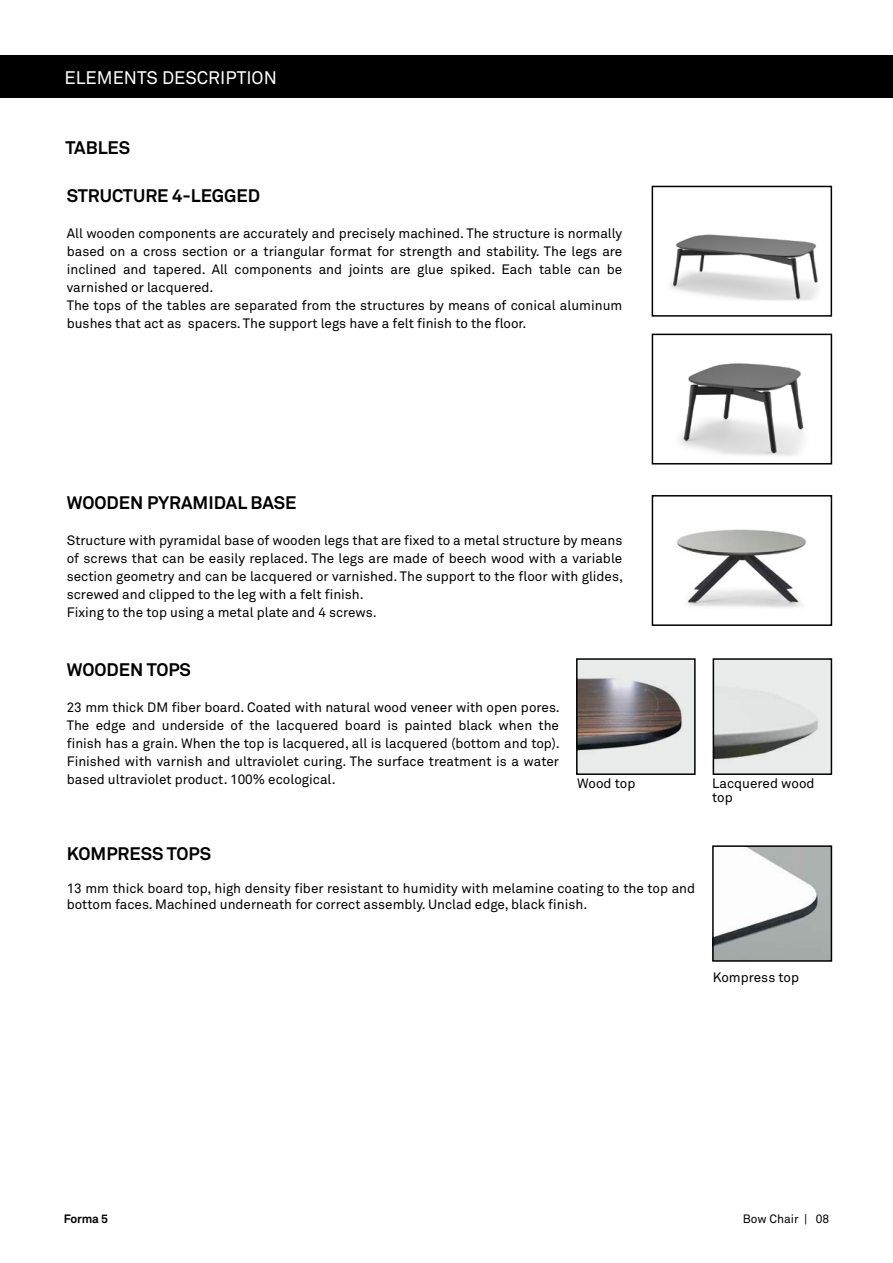
<style>
.page{position:relative;width:893px;height:1263px;background:#fff}
.page>*{position:absolute;margin:0;border:0;box-sizing:border-box;transform-origin:0 0}
.t1{font:700 18px "Akkurat";color:#000}
.t2{font:18px "Akkurat";color:#fff}
.t3{font:13.5px/18px "Akkurat";color:#000}
.t4{font:12px "Akkurat";color:#000}
.t5{font:700 12px "Akkurat";letter-spacing:-.02em;color:#000}
</style>
<div class="page">
<div style="left:0;top:55px;width:893px;height:42px;background:#000"></div>
<img style="left:670px;top:234px;width:148px;height:67px">
<div style="left:652px;top:186px;width:180px;height:131px;border:2px solid #000"></div>
<img style="left:679px;top:363px;width:125px;height:93px">
<div style="left:652px;top:334px;width:180px;height:130px;border:2px solid #000"></div>
<img style="left:676px;top:529px;width:131px;height:79px">
<div style="left:652px;top:495px;width:180px;height:131px;border:2px solid #000"></div>
<img style="left:716px;top:661px;width:113px;height:111px">
<div style="left:713px;top:658px;width:119px;height:117px;border:2px solid #000"></div>
<img style="left:715px;top:848px;width:114px;height:111px">
<div style="left:712px;top:845px;width:120px;height:117px;border:2px solid #000"></div>
<img style="left:579px;top:661px;width:114px;height:111px">
<div style="left:576px;top:658px;width:120px;height:117px;border:2px solid #000"></div>
<h1 class="t2" style="left:65px;top:66px;width:214px">ELEMENTS DESCRIPTION</h1>
<h1 class="t1" style="left:65px;top:137px;width:66px">TABLES</h1>
<h1 class="t1" style="left:67px;top:185px;width:195px">STRUCTURE 4-LEGGED</h1>
<p class="t3" style="left:67px;top:224px;width:557px">All wooden components are accurately and precisely machined. The structure is normally based on a cross section or a triangular format for strength and stability. The legs are inclined and tapered. All components and joints are glue spiked. Each table can be varnished or lacquered.<br>The tops of the tables are separated from the structures by means of conical aluminum bushes that act as spacers. The support legs have a felt finish to the floor.</p>
<h1 class="t1" style="left:67px;top:492px;width:231px">WOODEN PYRAMIDAL BASE</h1>
<p class="t3" style="left:67px;top:531px;width:558px">Structure with pyramidal base of wooden legs that are fixed to a metal structure by means of screws that can be easily replaced. The legs are made of beech wood with a variable section geometry and can be lacquered or varnished. The support to the floor with glides, screwed and clipped to the leg with a felt finish.<br>Fixing to the top using a metal plate and 4 screws.</p>
<h1 class="t1" style="left:67px;top:658px;width:126px">WOODEN TOPS</h1>
<p class="t3" style="left:67px;top:698px;width:494px;text-align:justify">23 mm thick DM fiber board. Coated with natural wood veneer with open pores.<br>The edge and underside of the lacquered board is painted black when the finish has a grain. When the top is lacquered, all is lacquered (bottom and top).<br>Finished with varnish and ultraviolet curing. The surface treatment is a water based ultraviolet product. 100% ecological.</p>
<p class="t3" style="left:577px;top:774px;width:60px">Wood top</p>
<p class="t3" style="left:712px;top:776px;width:104px;line-height:13.5px">Lacquered wood top</p>
<h1 class="t1" style="left:67px;top:842px;width:146px">KOMPRESS TOPS</h1>
<p class="t3" style="left:67px;top:879px;width:630px;line-height:16.5px">13 mm thick board top, high density fiber resistant to humidity with melamine coating to the top and bottom faces. Machined underneath for correct assembly. Unclad edge, black finish.</p>
<p class="t3" style="left:713px;top:968px;width:88px">Kompress top</p>
<p class="t5" style="left:64px;top:1211px;width:46px">Forma 5</p>
<p class="t4" style="left:743px;top:1211px;width:88px">Bow Chair | 08</p>
</div>
